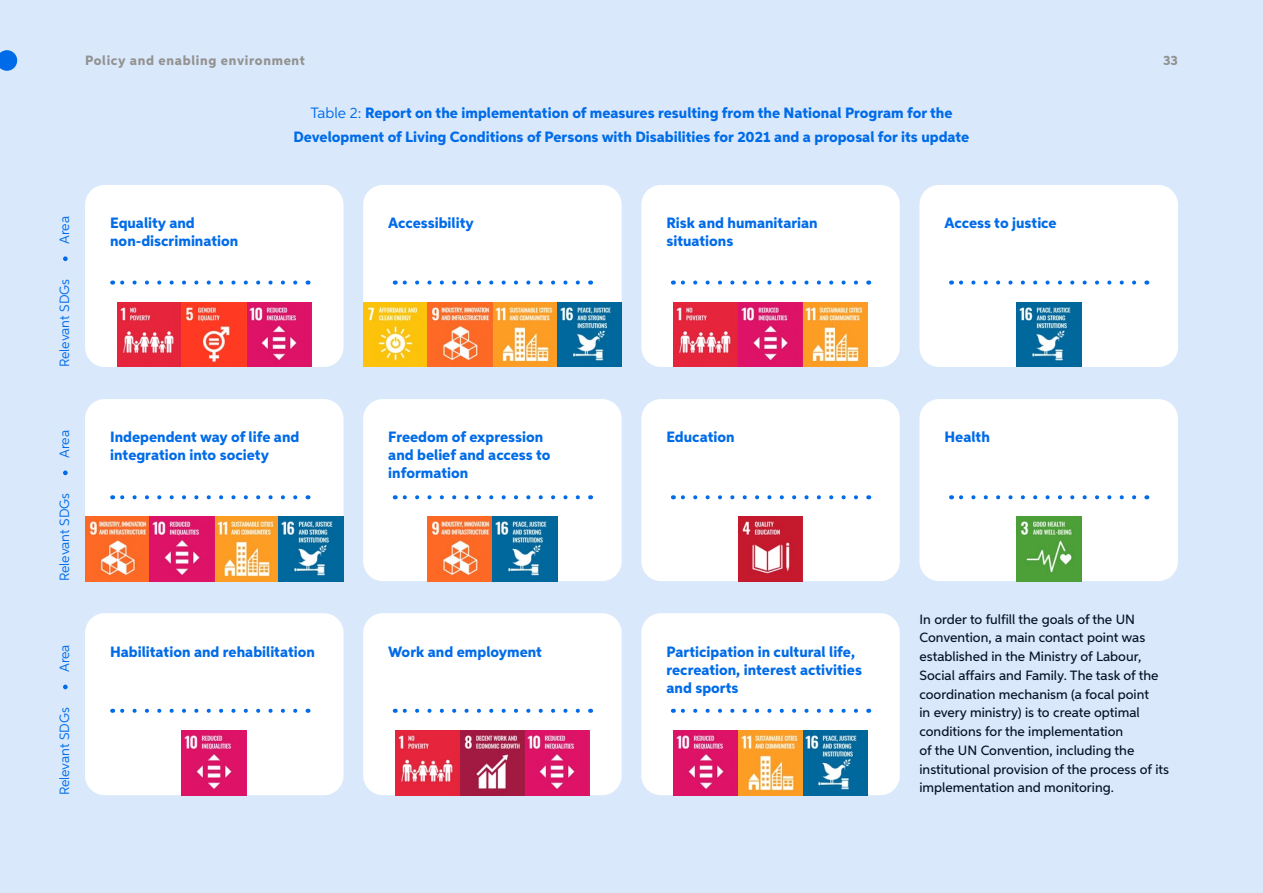
<style>
.page{position:relative;width:1263px;height:893px;background:#d9e9fb}
.page>*{position:absolute;margin:0;border:0;box-sizing:border-box;transform-origin:0 0}
.t1{font:800 15px/18px "Aspira";color:#006be8}
.t2{font:500 13.5px/18.8px "Aspira";color:#061128}
.t3{font:13.5px "Aspira";color:#006be8}
.t4{font:800 13.5px "Aspira";letter-spacing:.05em;color:#939291}
.s1{font-weight:400}
</style>
<div class="page">
<div style="left:85px;top:613px;width:258px;height:182px;background:#fff;border-radius:20px"></div>
<div style="left:363px;top:613px;width:259px;height:182px;background:#fff;border-radius:20px"></div>
<div style="left:641px;top:613px;width:259px;height:182px;background:#fff;border-radius:20px"></div>
<div style="left:85px;top:399px;width:258px;height:182px;background:#fff;border-radius:20px"></div>
<div style="left:85px;top:185px;width:258px;height:182px;background:#fff;border-radius:20px"></div>
<div style="left:363px;top:399px;width:259px;height:182px;background:#fff;border-radius:20px"></div>
<div style="left:363px;top:185px;width:259px;height:182px;background:#fff;border-radius:20px"></div>
<div style="left:641px;top:399px;width:259px;height:182px;background:#fff;border-radius:20px"></div>
<div style="left:641px;top:185px;width:259px;height:182px;background:#fff;border-radius:20px"></div>
<div style="left:919px;top:399px;width:259px;height:182px;background:#fff;border-radius:20px"></div>
<div style="left:919px;top:185px;width:259px;height:182px;background:#fff;border-radius:20px"></div>
<svg style="left:112px;top:281px;width:183px;height:4px"></svg>
<svg style="left:951px;top:281px;width:183px;height:4px"></svg>
<svg style="left:673px;top:281px;width:183px;height:4px"></svg>
<svg style="left:395px;top:281px;width:183px;height:4px"></svg>
<svg style="left:112px;top:709px;width:183px;height:4px"></svg>
<svg style="left:673px;top:709px;width:183px;height:4px"></svg>
<svg style="left:395px;top:709px;width:183px;height:4px"></svg>
<svg style="left:112px;top:495px;width:183px;height:4px"></svg>
<svg style="left:951px;top:495px;width:183px;height:4px"></svg>
<svg style="left:673px;top:495px;width:183px;height:4px"></svg>
<svg style="left:395px;top:495px;width:183px;height:4px"></svg>
<img style="left:363px;top:302px;width:65px;height:65px">
<img style="left:1016px;top:302px;width:65px;height:65px">
<svg style="left:492px;top:302px;width:65px;height:65px;fill:#fc9d26"></svg>
<img style="left:117px;top:302px;width:65px;height:65px">
<svg style="left:247px;top:302px;width:64px;height:65px;fill:#de1267"></svg>
<svg style="left:182px;top:302px;width:65px;height:65px;fill:#ff3922"></svg>
<svg style="left:428px;top:302px;width:64px;height:65px;fill:#fc6925"></svg>
<img style="left:674px;top:302px;width:64px;height:65px">
<svg style="left:803px;top:302px;width:64px;height:65px;fill:#fc9d25"></svg>
<svg style="left:738px;top:302px;width:65px;height:65px;fill:#de1267"></svg>
<svg style="left:557px;top:302px;width:65px;height:65px;fill:#00689d"></svg>
<svg style="left:63px;top:256px;width:5px;height:5px"></svg>
<img style="left:85px;top:516px;width:65px;height:65px">
<img style="left:738px;top:516px;width:65px;height:65px">
<img style="left:1016px;top:516px;width:65px;height:65px">
<svg style="left:214px;top:516px;width:65px;height:65px;fill:#fc9d26"></svg>
<svg style="left:150px;top:516px;width:64px;height:65px;fill:#de1267"></svg>
<img style="left:428px;top:516px;width:64px;height:65px">
<svg style="left:492px;top:516px;width:65px;height:65px;fill:#00689d"></svg>
<svg style="left:279px;top:516px;width:64px;height:65px;fill:#00689d"></svg>
<svg style="left:63px;top:470px;width:5px;height:5px"></svg>
<img style="left:182px;top:731px;width:65px;height:64px">
<img style="left:395px;top:731px;width:65px;height:64px">
<svg style="left:525px;top:731px;width:64px;height:64px;fill:#de1267"></svg>
<svg style="left:460px;top:731px;width:65px;height:64px;fill:#a21a42"></svg>
<img style="left:674px;top:731px;width:64px;height:64px">
<svg style="left:803px;top:731px;width:64px;height:64px;fill:#00689d"></svg>
<svg style="left:738px;top:731px;width:65px;height:64px;fill:#fc9d26"></svg>
<svg style="left:63px;top:685px;width:5px;height:4px"></svg>
<svg style="left:0;top:50px;width:17px;height:21px"></svg>
<p class="t4" style="left:85px;top:52px;width:222px">Policy and enabling environment</p>
<p class="t4" style="left:1163px;top:52px;width:16px">33</p>
<p class="t1" style="left:294px;top:101px;width:677px;line-height:24px;text-align:center"><span class="s1">Table 2:</span> Report on the implementation of measures resulting from the National Program for the<br>Development of Living Conditions of Persons with Disabilities for 2021 and a proposal for its update</p>
<p class="t3" style="left:56px;top:244px;width:29px;rotate:-90deg">Area</p>
<p class="t3" style="left:56px;top:367px;width:89px;rotate:-90deg">Relevant SDGs</p>
<p class="t3" style="left:56px;top:458px;width:29px;rotate:-90deg">Area</p>
<p class="t3" style="left:56px;top:581px;width:89px;rotate:-90deg">Relevant SDGs</p>
<p class="t3" style="left:56px;top:672px;width:29px;rotate:-90deg">Area</p>
<p class="t3" style="left:56px;top:795px;width:89px;rotate:-90deg">Relevant SDGs</p>
<p class="t1" style="left:110px;top:214px;width:130px">Equality and non-discrimination</p>
<p class="t1" style="left:388px;top:214px;width:87px">Accessibility</p>
<p class="t1" style="left:666px;top:214px;width:153px">Risk and humanitarian situations</p>
<p class="t1" style="left:945px;top:214px;width:114px">Access to justice</p>
<p class="t1" style="left:110px;top:428px;width:191px">Independent way of life and integration into society</p>
<p class="t1" style="left:388px;top:428px;width:164px">Freedom of expression and belief and access to information</p>
<p class="t1" style="left:666px;top:428px;width:70px">Education</p>
<p class="t1" style="left:944px;top:428px;width:47px">Health</p>
<p class="t1" style="left:110px;top:643px;width:206px">Habilitation and rehabilitation</p>
<p class="t1" style="left:388px;top:643px;width:155px">Work and employment</p>
<p class="t1" style="left:666px;top:643px;width:197px">Participation in cultural life, recreation, interest activities and sports</p>
<p class="t2" style="left:919px;top:610px;width:251px">In order to fulfill the goals of the UN Convention, a main contact point was established in the Ministry of Labour, Social affairs and Family. The task of the coordination mechanism (a focal point<br>in every ministry) is to create optimal conditions for the implementation<br>of the UN Convention, including the institutional provision of the process of its implementation and monitoring.</p>
</div>
